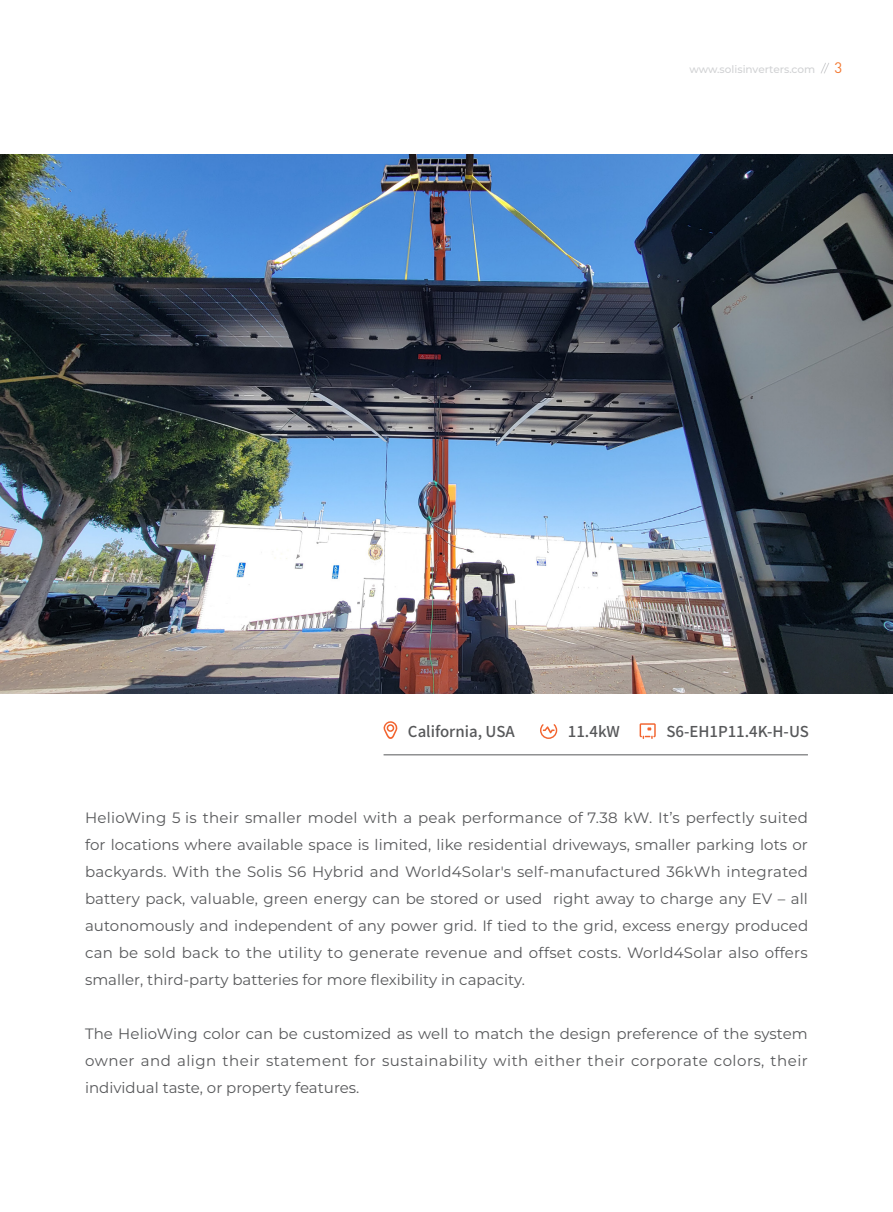
<style>
.page{position:relative;width:893px;height:1212px;background:#fff}
.page>*{position:absolute;margin:0;border:0;box-sizing:border-box;transform-origin:0 0}
.段落样式1{font:15px/27px "Montserrat";color:#57585a;text-align:justify}
.段落样式1-2{font:500 15px "Source Han Sans SC";color:#57585a}
.t1{font:15px "DIN Pro";color:#f37932}
.t2{font:500 10.5px "Montserrat";color:#d1d2d4}
</style>
<div class="page">
<svg style="left:821px;top:63px;width:8px;height:11px"></svg>
<img style="left:0;top:155px;width:893px;height:538px">
<svg style="left:540px;top:724px;width:17px;height:15px"></svg>
<svg style="left:640px;top:723px;width:16px;height:16px"></svg>
<svg style="left:383px;top:721px;width:15px;height:18px"></svg>
<hr style="left:384px;top:754px;width:424px;height:1px;background:#57585a">
<p class="t2" style="left:689px;top:62px;width:127px">www.solisinverters.com</p>
<p class="t1" style="left:834px;top:58px;width:9px">3</p>
<p class="段落样式1-2" style="left:408px;top:723px;width:108px">California, USA</p>
<p class="段落样式1-2" style="left:568px;top:723px;width:54px">11.4kW</p>
<p class="段落样式1-2" style="left:666px;top:723px;width:144px">S6-EH1P11.4K-H-US</p>
<p class="段落样式1" style="left:85px;top:803px;width:725px">HelioWing 5 is their smaller model with a peak performance of 7.38 kW. It’s perfectly suited for locations where available space is limited, like residential driveways, smaller parking lots or backyards. With the Solis S6 Hybrid and World4Solar's self-manufactured 36kWh integrated battery pack, valuable, green energy can be stored or used right away to charge any EV – all autonomously and independent of any power grid. If tied to the grid, excess energy produced can be sold back to the utility to generate revenue and offset costs. World4Solar also offers smaller, third-party batteries for more flexibility in capacity.</p>
<p class="段落样式1" style="left:85px;top:1019px;width:724px">The HelioWing color can be customized as well to match the design preference of the system owner and align their statement for sustainability with either their corporate colors, their individual taste, or property features.</p>
</div>
